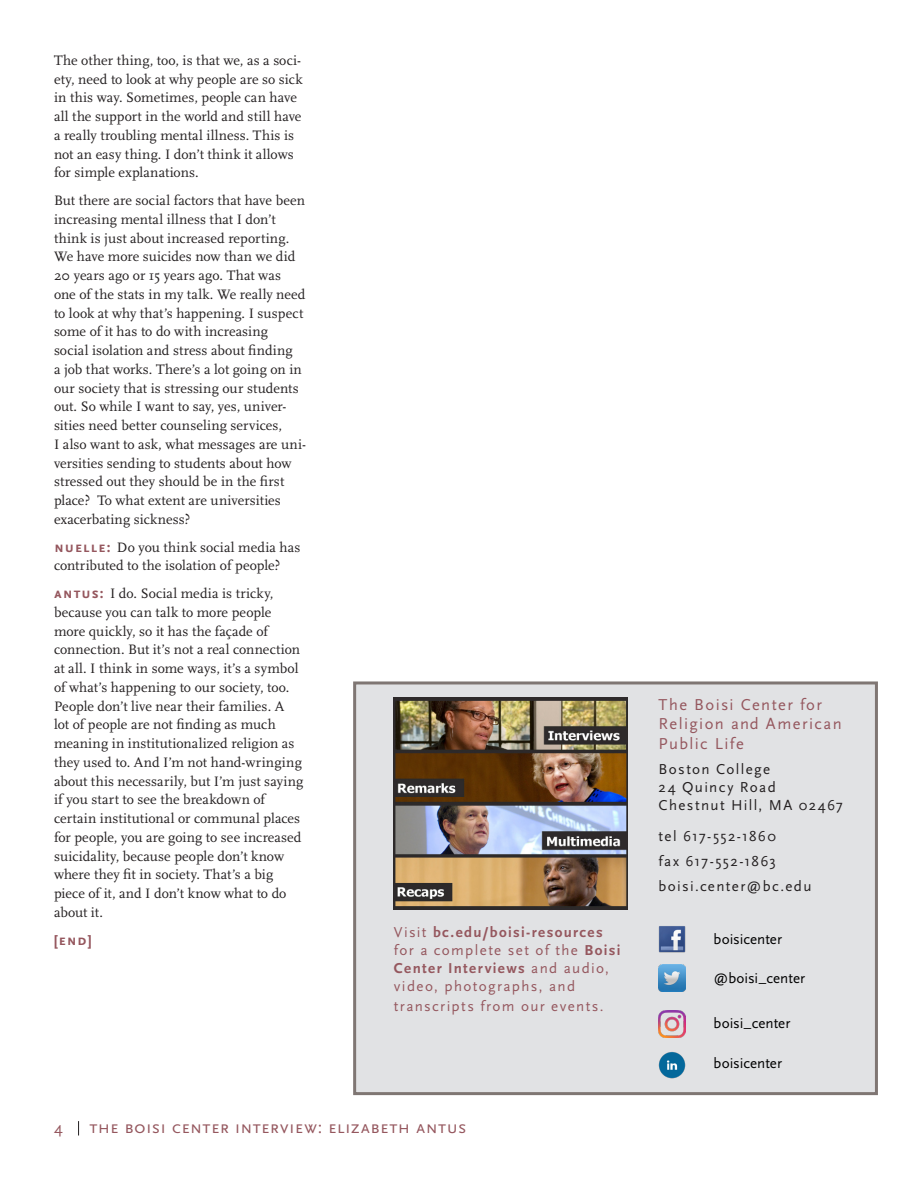
<style>
.page{position:relative;width:918px;height:1188px;background:#fff}
.page>*{position:absolute;margin:0;border:0;box-sizing:border-box;transform-origin:0 0}
.t1{font:18px "Scala Sans OT";letter-spacing:.02em;color:#95575e}
.t2{font:16.5px/19.8px "Scala Sans OT";letter-spacing:.09em;color:#95575e}
.t3{font:15px/18px "Scala Sans OT";letter-spacing:.095em;color:#95575e}
.t4{font:15px/18px "Scala Sans OT";letter-spacing:.09em;color:#231f20}
.t5{font:15px "Scala Sans OT";letter-spacing:.005em;color:#000}
.t6{font:700 15px "Scala Sans OT";color:#95575e}
.t7{font:14.25px/18.8px "Scala OT";letter-spacing:.005em;color:#231f20}
.s1{font-family:"Scala Sans OT";font-weight:700;font-size:15px;color:#95575e}
.s2{font-weight:700}
</style>
<div class="page">
<svg style="left:78px;top:1121px;width:1px;height:15px"></svg>
<div style="left:353px;top:681px;width:525px;height:414px;background:#e1e2e4;border:3px solid #7f7673"></div>
<img style="left:394px;top:698px;width:233px;height:212px">
<img style="left:659px;top:926px;width:27px;height:27px">
<img style="left:659px;top:964px;width:27px;height:27px">
<img style="left:659px;top:1010px;width:27px;height:27px">
<img style="left:659px;top:1052px;width:27px;height:26px">
<p class="t7" style="left:54px;top:51px;width:250px">The other thing, too, is that we, as a soci&shy;ety, need to look at why people are so sick in this way. Sometimes, people can have all the support in the world and still have a really troubling mental illness. This is not an easy thing. I don’t think it allows for simple explanations.</p>
<p class="t7" style="left:54px;top:191px;width:254px">But there are social factors that have been increasing mental illness that I don’t think is just about increased reporting.<br>We have more suicides now than we did 20 years ago or 15 years ago. That was one of the stats in my talk. We really need to look at why that’s happening. I suspect some of it has to do with increasing social isolation and stress about finding<br>a job that works. There’s a lot going on in our society that is stressing our students out. So while I want to say, yes, univer&shy;sities need better counseling services,<br>I also want to ask, what messages are uni&shy;versities sending to students about how stressed out they should be in the first place? To what extent are universities exacerbating sickness?</p>
<p class="t7" style="left:54px;top:538px;width:248px"><span class="s1">nuelle:</span> Do you think social media has contributed to the isolation of people?</p>
<p class="t7" style="left:54px;top:584px;width:251px"><span class="s1">antus:</span> I do. Social media is tricky, because you can talk to more people more quickly, so it has the façade of connection. But it’s not a real connection at all. I think in some ways, it’s a symbol of what’s happening to our society, too.<br>People don’t live near their families. A<br>lot of people are not finding as much meaning in institutionalized religion as they used to. And I’m not hand-wringing about this necessarily, but I’m just saying if you start to see the breakdown of certain institutional or communal places for people, you are going to see increased suicidality, because people don’t know where they fit in society. That’s a big piece of it, and I don’t know what to do about it.</p>
<p class="t6" style="left:54px;top:931px;width:39px">[end]</p>
<p class="t3" style="left:394px;top:923px;width:228px">Visit <span class="s2">bc.edu/boisi-resources </span>for a complete set of the <span class="s2">Boisi<br>Center Interviews</span> and audio, video, photographs, and</p>
<p class="t3" style="left:394px;top:997px;width:211px">transcripts from our events.</p>
<p class="t2" style="left:54px;top:1118px;width:10px">4</p>
<p class="t1" style="left:89px;top:1118px;width:379px">the boisi center interview: elizabeth antus</p>
<p class="t2" style="left:659px;top:695px;width:185px">The Boisi Center for<br>Religion and American<br>Public Life</p>
<p class="t4" style="left:659px;top:760px;width:186px">Boston College<br>24 Quincy Road<br>Chestnut Hill, MA 02467</p>
<p class="t4" style="left:659px;top:828px;width:119px">tel 617-552-1860</p>
<p class="t4" style="left:659px;top:853px;width:119px">fax 617-552-1863</p>
<p class="t4" style="left:659px;top:877px;width:154px">boisi.center@bc.edu</p>
<p class="t5" style="left:714px;top:931px;width:70px">boisicenter</p>
<p class="t5" style="left:714px;top:970px;width:93px">@boisi_center</p>
<p class="t5" style="left:714px;top:1015px;width:78px">boisi_center</p>
<p class="t5" style="left:714px;top:1055px;width:70px">boisicenter</p>
</div>
